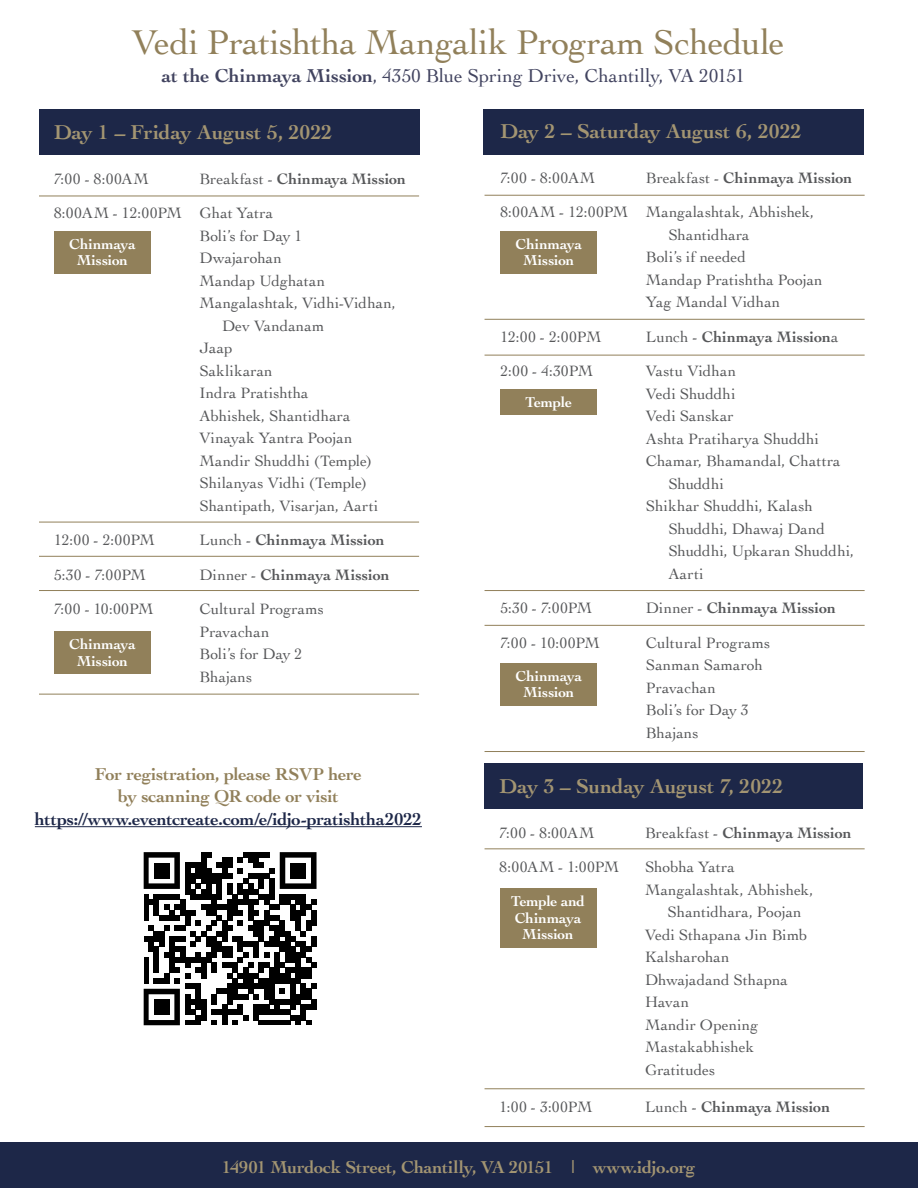
<style>
.page{position:relative;width:918px;height:1188px;background:#fff}
.page>*{position:absolute;margin:0;border:0;box-sizing:border-box;transform-origin:0 0}
.t1{font:36px "Cochin";letter-spacing:-.015em;color:#91805a}
.t2{font:700 21px "Cochin";color:#a39572}
.t3{font:19.5px "Cochin";letter-spacing:-.005em;color:#41435f}
.t4{font:700 18px/22.5px "Cochin";letter-spacing:-.01em;color:#91805a;text-align:center}
.t5{font:700 18px "Cochin";letter-spacing:-.015em;color:#a39572}
.t6{font:15.75px/22.5px "Cochin";letter-spacing:.005em;color:#57585a}
.t7{font:700 15.75px "Cochin";letter-spacing:.005em;color:#57585a}
.t8{font:700 15px/16.5px "Cochin";letter-spacing:-.005em;color:#fff}
.s1{font-weight:700}
.s2{font-weight:400}
.s3{color:#1d2748}
</style>
<div class="page">
<div style="left:39px;top:109px;width:380px;height:46px;background:#1d2748"></div>
<div style="left:484px;top:109px;width:380px;height:46px;background:#1d2748"></div>
<div style="left:485px;top:763px;width:378px;height:46px;background:#1d2748"></div>
<hr style="left:39px;top:522px;width:380px;height:1px;background:#91805a">
<hr style="left:39px;top:556px;width:380px;height:1px;background:#91805a">
<hr style="left:39px;top:196px;width:380px;height:1px;background:#91805a">
<hr style="left:39px;top:590px;width:380px;height:1px;background:#91805a">
<hr style="left:39px;top:694px;width:380px;height:1px;background:#91805a">
<hr style="left:485px;top:195px;width:380px;height:1px;background:#91805a">
<hr style="left:485px;top:355px;width:380px;height:1px;background:#91805a">
<hr style="left:485px;top:590px;width:380px;height:1px;background:#91805a">
<hr style="left:485px;top:319px;width:380px;height:1px;background:#91805a">
<hr style="left:485px;top:625px;width:380px;height:1px;background:#91805a">
<hr style="left:485px;top:751px;width:380px;height:1px;background:#91805a">
<hr style="left:485px;top:848px;width:380px;height:1px;background:#91805a">
<hr style="left:485px;top:1088px;width:380px;height:1px;background:#91805a">
<hr style="left:485px;top:1126px;width:380px;height:1px;background:#91805a">
<div style="left:0;top:1143px;width:918px;height:45px;background:#1d2748"></div>
<div style="left:54px;top:231px;width:97px;height:42px;background:#91805a"></div>
<div style="left:54px;top:631px;width:97px;height:43px;background:#91805a"></div>
<div style="left:500px;top:888px;width:97px;height:60px;background:#91805a"></div>
<div style="left:500px;top:231px;width:97px;height:42px;background:#91805a"></div>
<div style="left:500px;top:663px;width:97px;height:42px;background:#91805a"></div>
<div style="left:500px;top:389px;width:97px;height:26px;background:#91805a"></div>
<svg style="left:144px;top:852px;width:173px;height:173px"></svg>
<div style="left:154px;top:863px;width:15px;height:15px;background:#000"></div>
<div style="left:290px;top:863px;width:16px;height:15px;background:#000"></div>
<div style="left:154px;top:999px;width:15px;height:16px;background:#000"></div>
<hr style="left:35px;top:826px;width:387px;height:1px;background:#1d2748">
<p class="t1" style="left:132px;top:18px;width:654px">Vedi Pratishtha Mangalik Program Schedule</p>
<p class="t3" style="left:162px;top:62px;width:585px"><span class="s1">at the Chinmaya Mission</span>, 4350 Blue Spring Drive, Chantilly, VA 20151</p>
<p class="t2" style="left:54px;top:118px;width:280px">Day 1 – Friday August 5, 2022</p>
<p class="t6" style="left:54px;top:167px;width:96px">7:00 - 8:00AM</p>
<p class="t7" style="left:199px;top:168px;width:208px"><span class="s2">Breakfast -</span> Chinmaya Mission</p>
<p class="t6" style="left:54px;top:201px;width:221px">8:00AM - 12:00PM Ghat Yatra</p>
<p class="t6" style="left:199px;top:224px;width:104px">Boli’s for Day 1</p>
<p class="t6" style="left:199px;top:246px;width:84px">Dwajarohan</p>
<p class="t6" style="left:199px;top:269px;width:127px">Mandap Udghatan</p>
<p class="t6" style="left:222px;top:291px;width:175px;text-indent:-23px">Mangalashtak, Vidhi-Vidhan,<br>Dev Vandanam</p>
<p class="t6" style="left:199px;top:336px;width:35px">Jaap</p>
<p class="t6" style="left:199px;top:359px;width:75px">Saklikaran</p>
<p class="t6" style="left:199px;top:381px;width:111px">Indra Pratishtha</p>
<p class="t6" style="left:199px;top:404px;width:152px">Abhishek, Shantidhara</p>
<p class="t6" style="left:199px;top:426px;width:154px">Vinayak Yantra Poojan</p>
<p class="t6" style="left:199px;top:449px;width:174px">Mandir Shuddhi (Temple)</p>
<p class="t6" style="left:199px;top:471px;width:169px">Shilanyas Vidhi (Temple)</p>
<p class="t6" style="left:199px;top:494px;width:180px">Shantipath, Visarjan, Aarti</p>
<p class="t6" style="left:54px;top:528px;width:102px">12:00 - 2:00PM</p>
<p class="t7" style="left:199px;top:529px;width:187px"><span class="s2">Lunch -</span> Chinmaya Mission</p>
<p class="t6" style="left:54px;top:563px;width:93px">5:30 - 7:00PM</p>
<p class="t7" style="left:199px;top:564px;width:192px"><span class="s2">Dinner -</span> Chinmaya Mission</p>
<p class="t6" style="left:54px;top:597px;width:101px">7:00 - 10:00PM</p>
<p class="t6" style="left:199px;top:597px;width:126px">Cultural Programs</p>
<p class="t6" style="left:199px;top:620px;width:71px">Pravachan</p>
<p class="t6" style="left:199px;top:642px;width:104px">Boli’s for Day 2</p>
<p class="t6" style="left:199px;top:665px;width:54px">Bhajans</p>
<p class="t8" style="left:69px;top:235px;width:68px">Chinmaya</p>
<p class="t8" style="left:77px;top:251px;width:52px">Mission</p>
<p class="t8" style="left:69px;top:636px;width:68px">Chinmaya</p>
<p class="t8" style="left:77px;top:652px;width:52px">Mission</p>
<p class="t4" style="left:35px;top:762px;width:389px">For registration, please RSVP here<br>by scanning QR code or visit <span class="s3">https://www.eventcreate.com/e/idjo-pratishtha2022</span></p>
<p class="t2" style="left:500px;top:117px;width:303px">Day 2 – Saturday August 6, 2022</p>
<p class="t6" style="left:500px;top:166px;width:96px">7:00 - 8:00AM</p>
<p class="t7" style="left:646px;top:167px;width:208px"><span class="s2">Breakfast -</span> Chinmaya Mission</p>
<p class="t6" style="left:668px;top:200px;width:147px;text-indent:-168px">8:00AM - 12:00PM Mangalashtak, Abhishek,<br>Shantidhara</p>
<p class="t6" style="left:646px;top:245px;width:102px">Boli’s if needed</p>
<p class="t6" style="left:646px;top:268px;width:178px">Mandap Pratishtha Poojan</p>
<p class="t6" style="left:646px;top:290px;width:136px">Yag Mandal Vidhan</p>
<p class="t6" style="left:500px;top:325px;width:102px">12:00 - 2:00PM</p>
<p class="t7" style="left:646px;top:326px;width:194px"><span class="s2">Lunch -</span> Chinmaya Mission<span class="s2">a</span></p>
<p class="t6" style="left:500px;top:359px;width:94px">2:00 - 4:30PM</p>
<p class="t6" style="left:646px;top:359px;width:92px">Vastu Vidhan</p>
<p class="t6" style="left:646px;top:382px;width:91px">Vedi Shuddhi</p>
<p class="t6" style="left:646px;top:404px;width:89px">Vedi Sanskar</p>
<p class="t6" style="left:646px;top:427px;width:175px">Ashta Pratiharya Shuddhi</p>
<p class="t6" style="left:668px;top:449px;width:174px;text-indent:-23px">Chamar, Bhamandal, Chattra<br>Shuddhi</p>
<p class="t6" style="left:668px;top:494px;width:187px;text-indent:-23px">Shikhar Shuddhi, Kalash<br>Shuddhi, Dhawaj Dand<br>Shuddhi, Upkaran Shuddhi,<br>Aarti</p>
<p class="t6" style="left:500px;top:596px;width:93px">5:30 - 7:00PM</p>
<p class="t7" style="left:646px;top:597px;width:192px"><span class="s2">Dinner -</span> Chinmaya Mission</p>
<p class="t6" style="left:500px;top:631px;width:101px">7:00 - 10:00PM</p>
<p class="t6" style="left:646px;top:631px;width:126px">Cultural Programs</p>
<p class="t6" style="left:646px;top:653px;width:119px">Sanman Samaroh</p>
<p class="t6" style="left:646px;top:676px;width:71px">Pravachan</p>
<p class="t6" style="left:646px;top:698px;width:104px">Boli’s for Day 3</p>
<p class="t6" style="left:646px;top:721px;width:54px">Bhajans</p>
<p class="t2" style="left:500px;top:772px;width:285px">Day 3 – Sunday August 7, 2022</p>
<p class="t6" style="left:500px;top:821px;width:96px">7:00 - 8:00AM</p>
<p class="t7" style="left:645px;top:822px;width:208px"><span class="s2">Breakfast -</span> Chinmaya Mission</p>
<p class="t6" style="left:500px;top:855px;width:121px">8:00AM - 1:00PM</p>
<p class="t6" style="left:645px;top:855px;width:91px">Shobha Yatra</p>
<p class="t6" style="left:668px;top:878px;width:147px;text-indent:-23px">Mangalashtak, Abhishek,<br>Shantidhara, Poojan</p>
<p class="t6" style="left:645px;top:923px;width:164px">Vedi Sthapana Jin Bimb</p>
<p class="t6" style="left:645px;top:945px;width:86px">Kalsharohan</p>
<p class="t6" style="left:645px;top:968px;width:144px">Dhwajadand Sthapna</p>
<p class="t6" style="left:645px;top:990px;width:46px">Havan</p>
<p class="t6" style="left:645px;top:1013px;width:115px">Mandir Opening</p>
<p class="t6" style="left:645px;top:1035px;width:111px">Mastakabhishek</p>
<p class="t6" style="left:645px;top:1058px;width:72px">Gratitudes</p>
<p class="t6" style="left:500px;top:1095px;width:94px">1:00 - 3:00PM</p>
<p class="t7" style="left:645px;top:1097px;width:187px"><span class="s2">Lunch -</span> Chinmaya Mission</p>
<p class="t8" style="left:516px;top:235px;width:68px">Chinmaya</p>
<p class="t8" style="left:523px;top:251px;width:52px">Mission</p>
<p class="t8" style="left:526px;top:393px;width:48px">Temple</p>
<p class="t8" style="left:516px;top:667px;width:68px">Chinmaya</p>
<p class="t8" style="left:523px;top:683px;width:52px">Mission</p>
<p class="t8" style="left:511px;top:893px;width:75px">Temple and<br>Chinmaya</p>
<p class="t8" style="left:523px;top:926px;width:52px">Mission</p>
<p class="t5" style="left:222px;top:1155px;width:474px">14901 Murdock Street, Chantilly, VA 20151 | www.idjo.org</p>
</div>
